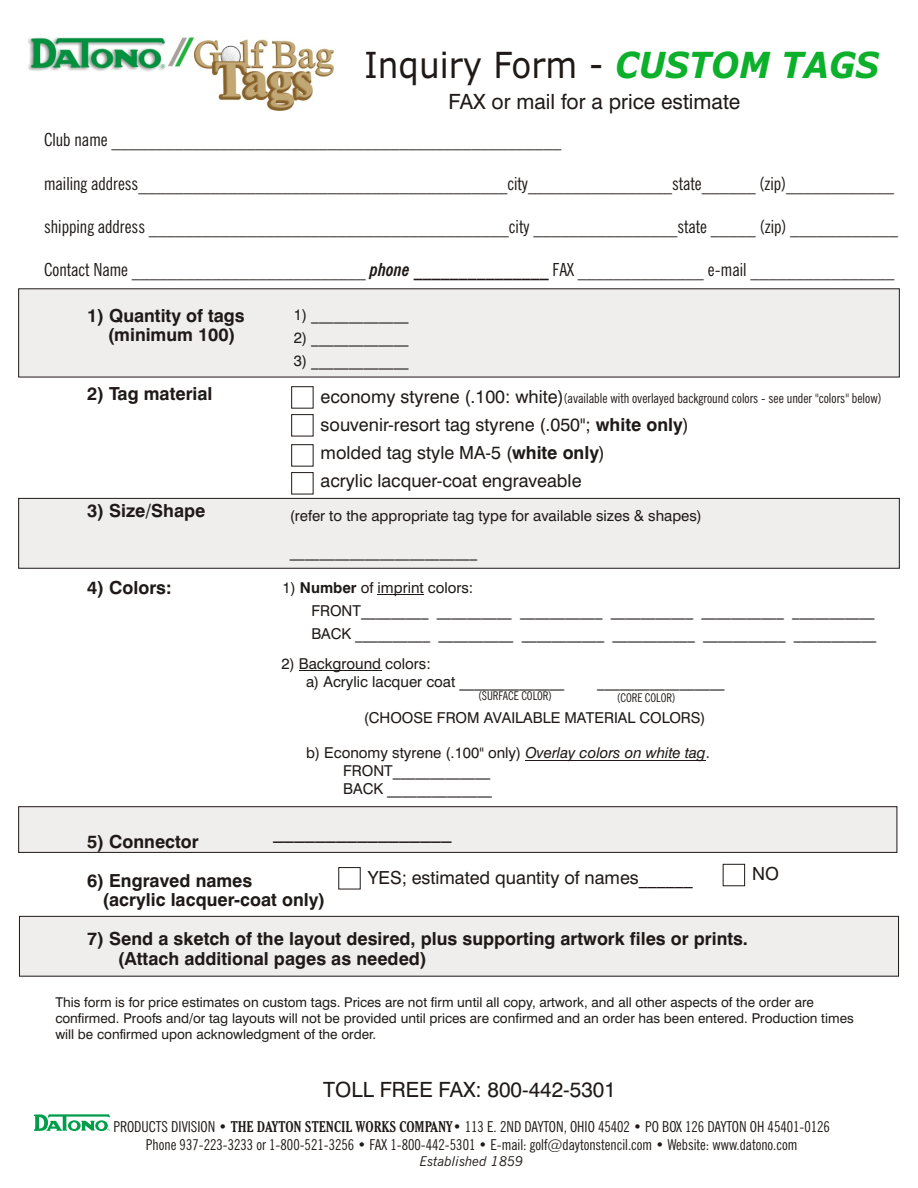
<style>
.page{position:relative;width:918px;height:1188px;background:#fff}
.page>*{position:absolute;margin:0;border:0;box-sizing:border-box;transform-origin:0 0}
.t1{font:36px "Verdana";color:#1f1a17;scale:.91 1}
.t2{font:21px "Swiss 721 BT";color:#1f1a17}
.t3{font:condensed 18px "News Gothic BT";color:#1f1a17}
.t4{font:700 18px/19.5px "Swiss 721 BT";color:#1f1a17}
.t5{font:18px/28px "Swiss 721 BT";color:#1f1a17}
.t6{font:15px/18px "Swiss 721 BT";color:#1f1a17}
.t7{font:condensed 15px/18px "News Gothic BT";color:#1f1a17;text-align:center}
.t8{font:13.5px/16.2px "Swiss 721 BT";color:#1f1a17}
.t9{font:condensed 13.5px "News Gothic BT";color:#1f1a17}
.t10{font:italic 13.5px "News Gothic BT";color:#1f1a17}
.t11{font:condensed 12px "News Gothic BT";color:#1f1a17}
.t12{font:3.3px "Avant Garde IT Cby BT";color:#009e4a}
.s1{font-weight:700;font-style:italic;color:#0db02b}
.s2{font-weight:700;font-style:italic}
.s3{font-family:"Swiss 721 BT";font-stretch:normal;font-size:18px}
.s4{font-weight:700}
.s5{font-style:italic}
.s6{font-family:"Cheltenham BT";font-weight:700}
</style>
<div class="page">
<div style="left:19px;top:916px;width:880px;height:60px;background:#f0eded;border:1px solid #1f1a17"></div>
<div style="left:18px;top:807px;width:879px;height:46px;background:#f0eded;border:1px solid #1f1a17"></div>
<div style="left:18px;top:498px;width:882px;height:70px;background:#f0eded;border:1px solid #1f1a17"></div>
<div style="left:18px;top:289px;width:882px;height:88px;background:#f0eded"></div>
<svg style="left:34px;top:1114px;width:76px;height:17px"></svg>
<img style="left:28px;top:38px;width:305px;height:72px">
<div style="left:291px;top:414px;width:22px;height:22px;border:1px solid #1f1a17"></div>
<div style="left:291px;top:472px;width:22px;height:22px;border:1px solid #1f1a17"></div>
<hr style="left:378px;top:594px;width:46px;height:1px;background:#1f1a17">
<hr style="left:299px;top:670px;width:82px;height:1px;background:#1f1a17">
<hr style="left:525px;top:760px;width:181px;height:1px;background:#1f1a17">
<div style="left:723px;top:864px;width:22px;height:22px;border:1px solid #1f1a17"></div>
<h1 class="t1" style="left:364px;top:50px;width:567px">Inquiry Form - <span class="s1">CUSTOM TAGS</span></h1>
<h2 class="t2" style="left:448px;top:93px;width:294px">FAX or mail for a price estimate</h2>
<p class="t3" style="left:44px;top:133px;width:519px">Club name __________________________________________________</p>
<p class="t3" style="left:44px;top:176px;width:852px">mailing address_________________________________________city________________state______ (zip)____________</p>
<p class="t3" style="left:44px;top:219px;width:856px">shipping address ________________________________________city ________________state _____ (zip) ____________</p>
<p class="t3" style="left:44px;top:262px;width:852px">Contact Name __________________________ <span class="s2">phone _______________</span> FAX ______________ e-mail ________________</p>
<p class="t4" style="left:108px;top:307px;width:138px;text-indent:-20px">1) Quantity of tags (minimum 100)</p>
<p class="t4" style="left:87px;top:385px;width:127px">2) Tag material</p>
<p class="t4" style="left:87px;top:502px;width:120px">3) Size/Shape</p>
<p class="t4" style="left:87px;top:580px;width:86px">4) Colors:</p>
<p class="t6" style="left:294px;top:307px;width:116px">1) _____________</p>
<p class="t6" style="left:294px;top:330px;width:116px">2) _____________</p>
<p class="t6" style="left:294px;top:353px;width:116px">3) _____________</p>
<p class="t9" style="left:321px;top:392px;width:562px"><span class="s3">economy styrene (.100: white)</span>(available with overlayed background colors - see under "colors" below)</p>
<p class="t5" style="left:321px;top:412px;width:370px">souvenir-resort tag styrene (.050"; <span class="s4">white only</span>) molded tag style MA-5 (<span class="s4">white only</span>)<br>acrylic lacquer-coat engraveable</p>
<p class="t6" style="left:290px;top:508px;width:414px">(refer to the appropriate tag type for available sizes &amp; shapes)</p>
<p class="t6" style="left:290px;top:544px;width:189px">_________________________</p>
<p class="t6" style="left:311px;top:577px;width:567px;line-height:23.4px;text-indent:-29px">1) <span class="s4">Number</span> of imprint colors:<br>FRONT_________ __________ ___________ ___________ ___________ ___________<br>BACK __________ __________ ___________ ___________ ___________ ___________</p>
<p class="t6" style="left:306px;top:656px;width:260px;text-indent:-25px">2) Background colors:<br>a) Acrylic lacquer coat ______________</p>
<p class="t6" style="left:597px;top:674px;width:129px">_________________</p>
<p class="t6" style="left:364px;top:710px;width:343px">(CHOOSE FROM AVAILABLE MATERIAL COLORS)</p>
<p class="t6" style="left:343px;top:746px;width:368px;text-indent:-37px">b) Economy styrene (.100" only) <span class="s5">Overlay colors on white tag</span>.<br>FRONT_____________<br>BACK ______________</p>
<p class="t11" style="left:478px;top:691px;width:75px">(SURFACE COLOR)</p>
<p class="t11" style="left:617px;top:693px;width:60px">(CORE COLOR)</p>
<p class="t4" style="left:87px;top:833px;width:113px">5) Connector</p>
<p class="t4" style="left:103px;top:872px;width:224px;text-indent:-15px">6) Engraved names<br>(acrylic lacquer-coat only)</p>
<p class="t4" style="left:118px;top:931px;width:632px;text-indent:-31px">7) Send a sketch of the layout desired, plus supporting artwork files or prints. (Attach additional pages as needed)</p>
<h2 class="t2" style="left:273px;top:822px;width:180px">_________________</h2>
<p class="t5" style="left:368px;top:865px;width:327px">YES; estimated quantity of names______</p>
<p class="t5" style="left:752px;top:862px;width:28px">NO</p>
<p class="t8" style="left:55px;top:995px;width:800px">This form is for price estimates on custom tags. Prices are not firm until all copy, artwork, and all other aspects of the order are confirmed. Proofs and/or tag layouts will not be provided until prices are confirmed and an order has been entered. Production times will be confirmed upon acknowledgment of the order.</p>
<h2 class="t2" style="left:323px;top:1081px;width:294px">TOLL FREE FAX: 800-442-5301</h2>
<p class="t7" style="left:113px;top:1119px;width:718px">PRODUCTS DIVISION • <span class="s6">THE DAYTON STENCIL WORKS COMPANY</span>• 113 E. 2ND DAYTON, OHIO 45402 • PO BOX 126 DAYTON OH 45401-0126<br>Phone 937-223-3233 or 1-800-521-3256 • FAX 1-800-442-5301 • E-mail: golf@daytonstencil.com • Website: www.datono.com</p>
<p class="t10" style="left:420px;top:1156px;width:105px">Established 1859</p>
<p class="t12" style="left:108px;top:1129px;width:4px">®</p>
</div>
